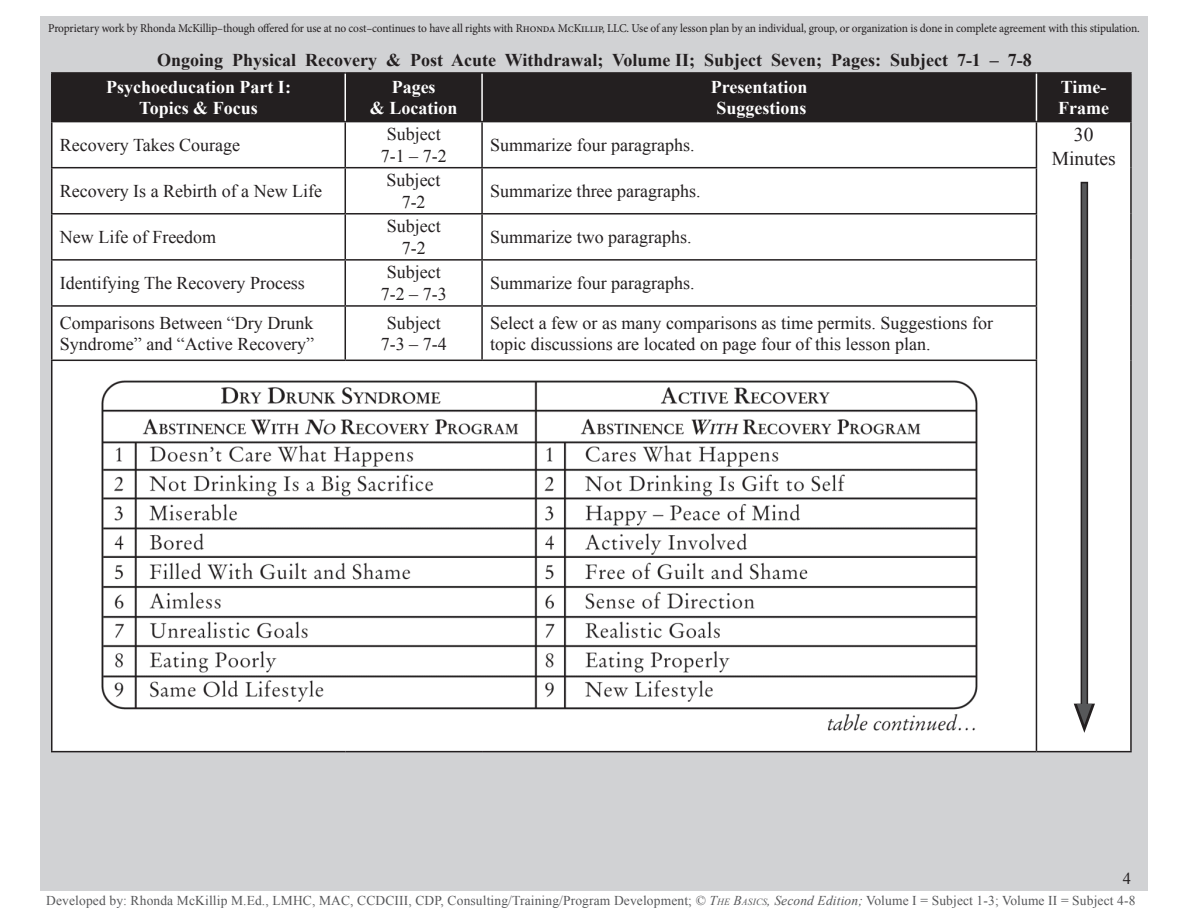
<style>
.page{position:relative;width:1188px;height:918px;background:#fff}
.page>*{position:absolute;margin:0;border:0;box-sizing:border-box;transform-origin:0 0}
.t1{font:19.5px/23.4px "Times New Roman";color:#231f20;text-align:center}
.t2{font:18px/21.6px "Times New Roman";color:#231f20;text-align:center}
.t3{font:700 18px "Times New Roman";color:#231f20}
.t4{font:700 18px/21px "Times New Roman";color:#fff;text-align:center}
.t5{font:16.5px "Times New Roman";color:#57585a}
.t6{font:16.5px "Times New Roman";color:#231f20}
.t7{font:13.5px "Times New Roman";letter-spacing:.01em;color:#57585a}
.t8{font:12px "Minion Pro";letter-spacing:-.01em;color:#231f20;scale:.95 1}
.s1{font-style:italic}
.s2{font-style:italic;font-size:9.45px}
</style>
<div class="page">
<div style="left:40px;top:39px;width:1108px;height:852px;background:#d1d2d4"></div>
<div style="left:52px;top:74px;width:1078px;height:47px;background:#231f20"></div>
<div style="left:52px;top:122px;width:1078px;height:629px;background:#fff"></div>
<hr style="left:51px;top:72px;width:294px;height:2px;background:#231f20">
<hr style="left:51px;top:74px;width:1px;height:47px;background:#231f20">
<hr style="left:345px;top:72px;width:137px;height:2px;background:#231f20">
<hr style="left:482px;top:72px;width:554px;height:2px;background:#231f20">
<hr style="left:1036px;top:72px;width:96px;height:2px;background:#231f20">
<hr style="left:1130px;top:74px;width:2px;height:47px;background:#231f20">
<hr style="left:51px;top:361px;width:1px;height:390px;background:#231f20">
<hr style="left:51px;top:751px;width:294px;height:1px;background:#231f20">
<hr style="left:345px;top:751px;width:137px;height:1px;background:#231f20">
<hr style="left:482px;top:751px;width:554px;height:1px;background:#231f20">
<hr style="left:51px;top:121px;width:294px;height:1px;background:#231f20">
<hr style="left:51px;top:122px;width:1px;height:45px;background:#231f20">
<hr style="left:345px;top:121px;width:137px;height:1px;background:#231f20">
<hr style="left:345px;top:122px;width:1px;height:45px;background:#231f20">
<hr style="left:482px;top:121px;width:554px;height:1px;background:#231f20">
<hr style="left:481px;top:122px;width:2px;height:45px;background:#231f20">
<hr style="left:51px;top:167px;width:294px;height:1px;background:#231f20">
<hr style="left:51px;top:168px;width:1px;height:45px;background:#231f20">
<hr style="left:345px;top:167px;width:137px;height:1px;background:#231f20">
<hr style="left:345px;top:168px;width:1px;height:45px;background:#231f20">
<hr style="left:482px;top:167px;width:555px;height:1px;background:#231f20">
<hr style="left:481px;top:168px;width:2px;height:45px;background:#231f20">
<hr style="left:51px;top:213px;width:294px;height:2px;background:#231f20">
<hr style="left:51px;top:215px;width:1px;height:44px;background:#231f20">
<hr style="left:345px;top:213px;width:137px;height:2px;background:#231f20">
<hr style="left:345px;top:215px;width:1px;height:44px;background:#231f20">
<hr style="left:482px;top:213px;width:555px;height:2px;background:#231f20">
<hr style="left:481px;top:215px;width:2px;height:44px;background:#231f20">
<hr style="left:51px;top:259px;width:294px;height:2px;background:#231f20">
<hr style="left:51px;top:261px;width:1px;height:44px;background:#231f20">
<hr style="left:345px;top:259px;width:137px;height:2px;background:#231f20">
<hr style="left:345px;top:261px;width:1px;height:44px;background:#231f20">
<hr style="left:482px;top:259px;width:555px;height:2px;background:#231f20">
<hr style="left:481px;top:261px;width:2px;height:44px;background:#231f20">
<hr style="left:51px;top:305px;width:294px;height:2px;background:#231f20">
<hr style="left:51px;top:307px;width:1px;height:53px;background:#231f20">
<hr style="left:345px;top:305px;width:137px;height:2px;background:#231f20">
<hr style="left:345px;top:307px;width:1px;height:53px;background:#231f20">
<hr style="left:482px;top:305px;width:555px;height:2px;background:#231f20">
<hr style="left:481px;top:307px;width:2px;height:53px;background:#231f20">
<hr style="left:51px;top:360px;width:294px;height:1px;background:#231f20">
<hr style="left:345px;top:360px;width:137px;height:1px;background:#231f20">
<hr style="left:482px;top:360px;width:555px;height:1px;background:#231f20">
<hr style="left:345px;top:74px;width:1px;height:47px;background:#fff">
<hr style="left:481px;top:74px;width:2px;height:47px;background:#fff">
<hr style="left:1036px;top:74px;width:1px;height:47px;background:#fff">
<hr style="left:1036px;top:121px;width:96px;height:1px;background:#231f20">
<hr style="left:1036px;top:122px;width:1px;height:45px;background:#231f20">
<hr style="left:1130px;top:122px;width:2px;height:46px;background:#231f20">
<hr style="left:1036px;top:168px;width:1px;height:45px;background:#231f20">
<hr style="left:1130px;top:168px;width:2px;height:46px;background:#231f20">
<hr style="left:1036px;top:215px;width:1px;height:44px;background:#231f20">
<hr style="left:1130px;top:214px;width:2px;height:46px;background:#231f20">
<hr style="left:1036px;top:261px;width:1px;height:44px;background:#231f20">
<hr style="left:1130px;top:260px;width:2px;height:46px;background:#231f20">
<hr style="left:1036px;top:307px;width:1px;height:53px;background:#231f20">
<hr style="left:1130px;top:306px;width:2px;height:54px;background:#231f20">
<hr style="left:1036px;top:361px;width:1px;height:390px;background:#231f20">
<hr style="left:1130px;top:360px;width:2px;height:391px;background:#231f20">
<hr style="left:1036px;top:751px;width:96px;height:1px;background:#231f20">
<div style="left:1081px;top:182px;width:7px;height:534px;background:#231f20"></div>
<div style="left:1082px;top:183px;width:5px;height:529px;background:#57585a"></div>
<svg style="left:1074px;top:704px;width:21px;height:29px"></svg>
<img style="left:96px;top:378px;width:887px;height:355px">
<div style="left:40px;top:16px;width:1108px;height:23px;background:#d1d2d4"></div>
<p class="t5" style="left:41px;top:12px;width:154px">PHASE II; GROUP 13</p>
<p class="t5" style="left:631px;top:12px;width:517px">Psychoeducational Dual Diagnosis Capable (DDC) Program Facilitator Guide</p>
<p class="t8" style="left:48px;top:20px;width:1151px">Proprietary work by Rhonda McKillip–though offered for use at no cost–continues to have all rights with Rhonda McKillip, LLC. Use of any lesson plan by an individual, group, or organization is done in complete agreement with this stipulation.</p>
<p class="t3" style="left:157px;top:48px;width:876px">Ongoing Physical Recovery &amp; Post Acute Withdrawal; Volume II; Subject Seven; Pages: Subject 7-1 – 7-8</p>
<p class="t4" style="left:106px;top:76px;width:186px">Psychoeducation Part I:<br>Topics &amp; Focus</p>
<p class="t4" style="left:370px;top:76px;width:89px">Pages<br>&amp; Location</p>
<p class="t4" style="left:711px;top:76px;width:98px">Presentation<br>Suggestions</p>
<p class="t4" style="left:1058px;top:76px;width:52px;text-align:left">Time-<br>Frame</p>
<p class="t2" style="left:60px;top:134px;width:182px">Recovery Takes Courage</p>
<p class="t2" style="left:381px;top:123px;width:67px">Subject<br>7-1 – 7-2</p>
<p class="t2" style="left:490px;top:134px;width:206px">Summarize four paragraphs.</p>
<p class="t1" style="left:1052px;top:123px;width:65px">30<br>Minutes</p>
<p class="t2" style="left:60px;top:180px;width:264px">Recovery Is a Rebirth of a New Life</p>
<p class="t2" style="left:387px;top:169px;width:56px">Subject<br>7-2</p>
<p class="t2" style="left:490px;top:180px;width:212px">Summarize three paragraphs.</p>
<p class="t2" style="left:60px;top:226px;width:158px">New Life of Freedom</p>
<p class="t2" style="left:387px;top:215px;width:56px">Subject<br>7-2</p>
<p class="t2" style="left:490px;top:226px;width:203px">Summarize two paragraphs.</p>
<p class="t2" style="left:60px;top:272px;width:247px">Identifying The Recovery Process</p>
<p class="t2" style="left:381px;top:261px;width:67px">Subject<br>7-2 – 7-3</p>
<p class="t2" style="left:490px;top:272px;width:206px">Summarize four paragraphs.</p>
<p class="t2" style="left:60px;top:311px;width:256px;text-align:left">Comparisons Between “Dry Drunk<br>Syndrome” and “Active Recovery”</p>
<p class="t2" style="left:381px;top:311px;width:67px">Subject<br>7-3 – 7-4</p>
<p class="t2" style="left:490px;top:311px;width:504px;text-align:left">Select a few or as many comparisons as time permits. Suggestions for topic discussions are located on page four of this lesson plan.</p>
<p class="t6" style="left:1123px;top:868px;width:10px">4</p>
<p class="t7" style="left:46px;top:892px;width:1091px">Developed by: Rhonda McKillip M.Ed., LMHC, MAC, CCDCIII, CDP, Consulting/Training/Program Development; © <span class="s1">T</span><span class="s2">HE</span> <span class="s1">B</span><span class="s2">ASICS</span><span class="s1">, Second Edition;</span> Volume I = Subject 1-3; Volume II = Subject 4-8</p>
</div>
